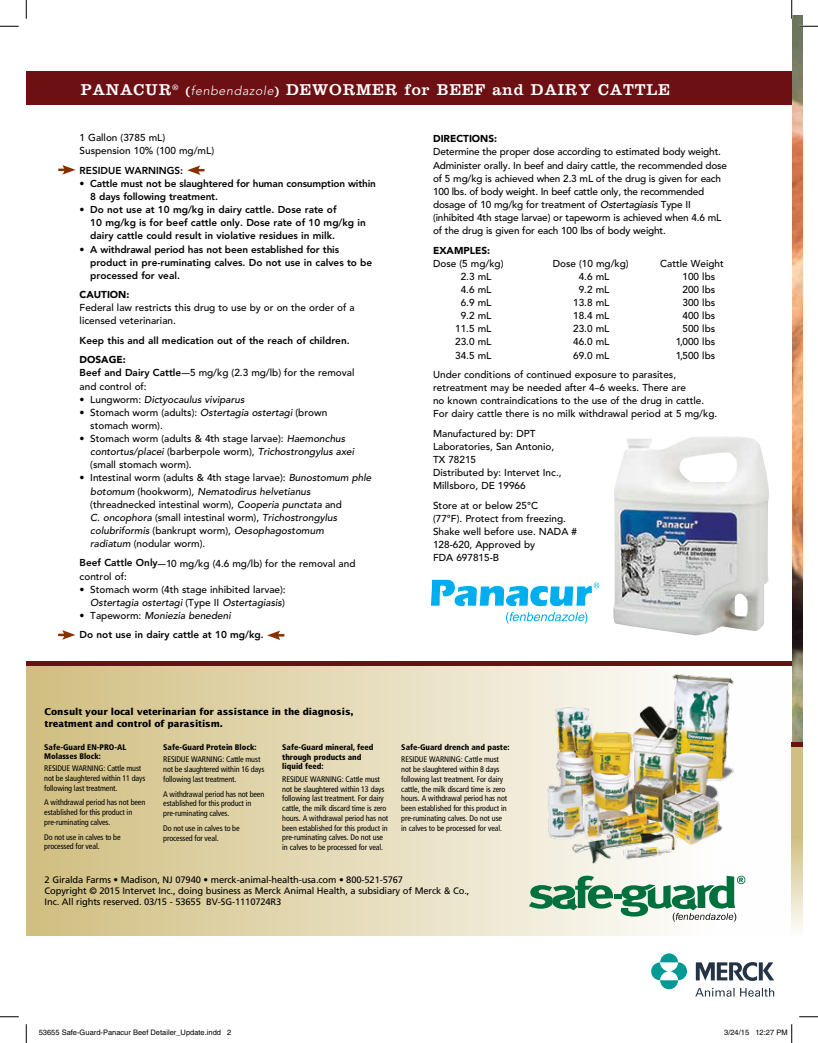
<style>
.page{position:relative;width:818px;height:1043px;background:#fff}
.page>*{position:absolute;margin:0;border:0;box-sizing:border-box;transform-origin:0 0}
.t1{font:16.25px "Clarendon";letter-spacing:.05em;color:#fff}
.t2{font:500 10px/13.1px "Avenir";color:#000}
.t3{font:800 10px/13.1px "Avenir";color:#000}
.t4{font:italic 500 10px "Avenir";color:#000}
.t5{font:900 10px "Avenir";color:#000}
.t6{font:9.38px/11.2px "Frutiger";letter-spacing:-.015em;color:#000}
.t7{font:700 9.38px/11.2px "Lucida Sans";letter-spacing:-.01em;color:#000}
.t8{font:condensed 8.12px/9.8px "Frutiger";letter-spacing:-.015em;color:#000}
.t9{font:900 condensed 8.12px/9.8px "Frutiger";color:#000}
.t10{font:7.5px "Helvetica";color:#000}
.s1{font-size:12.5px}
.s2{font-family:"Avenir";font-weight:300;font-style:italic;font-size:12.5px}
.s3{font-weight:900}
.s4{font-weight:800}
.s5{font-family:"Clarendon";font-weight:400}
.s6{font-weight:800;font-style:normal}
.s7{font-style:normal}
.s8{font-style:italic}
.s9{font-weight:500}
.s10{font-weight:500;font-style:italic}
</style>
<div class="page">
<img style="left:792px;top:15px;width:10px;height:727px">
<svg style="left:792px;top:746px;width:10px;height:184px;background:#dbcc9e"></svg>
<hr style="left:791px;top:742px;width:11px;height:4px;background:#6d1013">
<div style="left:26px;top:665px;width:766px;height:271px;background:linear-gradient(to right,#d1bf81,#fff)"></div>
<div style="left:26px;top:71px;width:765px;height:34px;background:#6d1013"></div>
<svg style="left:58px;top:165px;width:18px;height:10px"></svg>
<svg style="left:187px;top:165px;width:17px;height:10px"></svg>
<svg style="left:58px;top:630px;width:17px;height:10px"></svg>
<svg style="left:267px;top:630px;width:17px;height:10px"></svg>
<img style="left:613px;top:436px;width:156px;height:199px">
<hr style="left:26px;top:661px;width:765px;height:4px;background:#6d1013">
<svg style="left:430px;top:579px;width:169px;height:44px"></svg>
<svg style="left:529px;top:875px;width:216px;height:46px"></svg>
<img style="left:538px;top:665px;width:201px;height:202px">
<svg style="left:651px;top:953px;width:36px;height:36px"></svg>
<svg style="left:695px;top:962px;width:79px;height:34px"></svg>
<svg style="left:0;top:25px;width:19px;height:2px"></svg>
<svg style="left:799px;top:25px;width:19px;height:2px"></svg>
<svg style="left:0;top:1016px;width:19px;height:1px"></svg>
<svg style="left:799px;top:1016px;width:19px;height:1px"></svg>
<svg style="left:25px;top:0;width:2px;height:19px"></svg>
<svg style="left:25px;top:1024px;width:2px;height:18px"></svg>
<svg style="left:791px;top:0;width:1px;height:19px"></svg>
<svg style="left:791px;top:1024px;width:1px;height:18px"></svg>
<h1 class="t1" style="left:81px;top:80px;width:590px">PANACUR<sup>®</sup> <span class="s1">(</span><span class="s2">fenbendazole</span><span class="s1">)</span> DEWORMER for BEEF and DAIRY CATTLE</h1>
<p class="t2" style="left:80px;top:131px;width:136px">1 Gallon (3785 mL)<br>Suspension 10% (100 mg/mL)</p>
<p class="t3" style="left:80px;top:164px;width:105px">RESIDUE WARNINGS:</p>
<p class="t3" style="left:90px;top:177px;width:287px;text-indent:-11px">• Cattle must not be slaughtered for human consumption within<br>8 days following treatment.</p>
<p class="t3" style="left:90px;top:203px;width:277px;text-indent:-11px">• Do not use at 10 mg/kg in dairy cattle. Dose rate of<br>10 mg/kg is for beef cattle only. Dose rate of 10 mg/kg in dairy cattle could result in violative residues in milk.</p>
<p class="t3" style="left:90px;top:242px;width:283px;text-indent:-11px">• A withdrawal period has not been established for this product in pre-ruminating calves. Do not use in calves to be processed for veal.</p>
<p class="t5" style="left:80px;top:289px;width:51px">CAUTION:</p>
<p class="t2" style="left:80px;top:301px;width:276px">Federal law restricts this drug to use by or on the order of a licensed veterinarian.</p>
<p class="t3" style="left:80px;top:334px;width:272px">Keep this and all medication out of the reach of children.</p>
<p class="t2" style="left:80px;top:353px;width:276px"><span class="s3">DOSAGE:<br></span><span class="s4">Beef and Dairy Cattle</span><span class="s5">—</span>5 mg/kg (2.3 mg/lb) for the removal and control of:</p>
<p class="t4" style="left:80px;top:393px;width:166px"><span class="s6">•</span> <span class="s7">Lungworm:</span> Dictyocaulus viviparus</p>
<p class="t2" style="left:90px;top:406px;width:238px;text-indent:-11px"><span class="s4">•</span> Stomach worm (adults): <span class="s8">Ostertagia ostertagi</span> (brown stomach worm).</p>
<p class="t2" style="left:90px;top:432px;width:265px;text-indent:-11px"><span class="s4">•</span> Stomach worm (adults &amp; 4th stage larvae): <span class="s8">Haemonchus contortus/placei</span> (barberpole worm), <span class="s8">Trichostrongylus axei </span>(small stomach worm).</p>
<p class="t2" style="left:90px;top:471px;width:283px;text-indent:-11px"><span class="s4">•</span> Intestinal worm (adults &amp; 4th stage larvae): <span class="s8">Bunostomum phle botomum</span> (hookworm), <span class="s8">Nematodirus helvetianus </span>(threadnecked intestinal worm), <span class="s8">Cooperia punctata</span> and<br><span class="s8">C. oncophora</span> (small intestinal worm), <span class="s8">Trichostrongylus colubriformis</span> (bankrupt worm), <span class="s8">Oesophagostomum<br>radiatum</span> (nodular worm).</p>
<p class="t2" style="left:80px;top:556px;width:277px"><span class="s4">Beef Cattle Only</span><span class="s5">—</span>10 mg/kg (4.6 mg/lb) for the removal and control of:</p>
<p class="t2" style="left:80px;top:583px;width:207px;text-align:right"><span class="s4">•</span> Stomach worm (4th stage inhibited larvae):<br><span class="s8">Ostertagia ostertagi</span> (Type II <span class="s8">Ostertagiasis</span>)</p>
<p class="t3" style="left:80px;top:606px;width:186px;line-height:19.4px">• <span class="s9">Tapeworm:</span> <span class="s10">Moniezia benedeni<br></span>Do not use in dairy cattle at 10 mg/kg.</p>
<p class="t5" style="left:433px;top:133px;width:66px">DIRECTIONS:</p>
<p class="t2" style="left:433px;top:146px;width:295px">Determine the proper dose according to estimated body weight.<br>Administer orally. In beef and dairy cattle, the recommended dose of 5 mg/kg is achieved when 2.3 mL of the drug is given for each 100 lbs. of body weight. In beef cattle only, the recommended dosage of 10 mg/kg for treatment of <span class="s8">Ostertagiasis</span> Type II (inhibited 4th stage larvae) or tapeworm is achieved when 4.6 mL of the drug is given for each 100 lbs of body weight.</p>
<p class="t5" style="left:433px;top:244px;width:59px">EXAMPLES:</p>
<p class="t2" style="left:433px;top:257px;width:72px">Dose (5 mg/kg)</p>
<p class="t2" style="left:552px;top:257px;width:77px">Dose (10 mg/kg)</p>
<p class="t2" style="left:660px;top:257px;width:65px">Cattle Weight</p>
<p class="t2" style="left:460px;top:270px;width:32px">2.3 mL</p>
<p class="t2" style="left:578px;top:270px;width:32px">4.6 mL</p>
<p class="t2" style="left:682px;top:270px;width:34px">100 lbs</p>
<p class="t2" style="left:460px;top:283px;width:32px">4.6 mL</p>
<p class="t2" style="left:578px;top:283px;width:32px">9.2 mL</p>
<p class="t2" style="left:682px;top:283px;width:34px">200 lbs</p>
<p class="t2" style="left:460px;top:296px;width:32px">6.9 mL</p>
<p class="t2" style="left:573px;top:296px;width:38px">13.8 mL</p>
<p class="t2" style="left:682px;top:296px;width:34px">300 lbs</p>
<p class="t2" style="left:460px;top:309px;width:32px">9.2 mL</p>
<p class="t2" style="left:573px;top:309px;width:38px">18.4 mL</p>
<p class="t2" style="left:682px;top:309px;width:34px">400 lbs</p>
<p class="t2" style="left:455px;top:322px;width:38px">11.5 mL</p>
<p class="t2" style="left:573px;top:322px;width:38px">23.0 mL</p>
<p class="t2" style="left:682px;top:322px;width:34px">500 lbs</p>
<p class="t2" style="left:455px;top:335px;width:38px">23.0 mL</p>
<p class="t2" style="left:573px;top:335px;width:38px">46.0 mL</p>
<p class="t2" style="left:675px;top:335px;width:41px">1,000 lbs</p>
<p class="t2" style="left:455px;top:349px;width:38px">34.5 mL</p>
<p class="t2" style="left:573px;top:349px;width:38px">69.0 mL</p>
<p class="t2" style="left:433px;top:345px;width:283px;line-height:19.4px;text-indent:242px">1,500 lbs<br>Under conditions of continued exposure to parasites,</p>
<p class="t2" style="left:433px;top:381px;width:286px">retreatment may be needed after 4<span class="s5">–</span>6 weeks. There are<br>no known contraindications to the use of the drug in cattle.<br>For dairy cattle there is no milk withdrawal period at 5 mg/kg.</p>
<p class="t2" style="left:433px;top:427px;width:130px">Manufactured by: DPT<br>Laboratories, San Antonio,<br>TX 78215<br>Distributed by: Intervet Inc.,<br>Millsboro, DE 19966</p>
<p class="t2" style="left:433px;top:499px;width:145px">Store at or below 25°C<br>(77°F). Protect from freezing.<br>Shake well before use. NADA #<br>128-620, Approved by<br>FDA 697815-B</p>
<p class="t7" style="left:45px;top:706px;width:310px">Consult your local veterinarian for assistance in the diagnosis, treatment and control of parasitism.</p>
<p class="t9" style="left:44px;top:742px;width:84px;line-height:8.8px">Safe-Guard EN-PRO-AL<br>Molasses Block:</p>
<p class="t8" style="left:44px;top:763px;width:103px">RESIDUE WARNING: Cattle must not be slaughtered within 11 days following last treatment.</p>
<p class="t8" style="left:44px;top:797px;width:103px">A withdrawal period has not been established for this product in pre-ruminating calves.</p>
<p class="t8" style="left:44px;top:832px;width:78px">Do not use in calves to be processed for veal.</p>
<p class="t9" style="left:282px;top:742px;width:93px">Safe-Guard mineral, feed through products and liquid feed:</p>
<p class="t8" style="left:282px;top:774px;width:107px">RESIDUE WARNING: Cattle must not be slaughtered within 13 days following last treatment. For dairy cattle, the milk discard time is zero hours. A withdrawal period has not been established for this product in pre-ruminating calves. Do not use in calves to be processed for veal.</p>
<p class="t9" style="left:163px;top:742px;width:95px">Safe-Guard Protein Block:</p>
<p class="t8" style="left:163px;top:754px;width:103px">RESIDUE WARNING: Cattle must not be slaughtered within 16 days following last treatment.</p>
<p class="t8" style="left:163px;top:789px;width:103px">A withdrawal period has not been established for this product in pre-ruminating calves.</p>
<p class="t8" style="left:163px;top:823px;width:78px">Do not use in calves to be processed for veal.</p>
<p class="t9" style="left:401px;top:742px;width:110px">Safe-Guard drench and paste:</p>
<p class="t8" style="left:401px;top:754px;width:107px">RESIDUE WARNING: Cattle must not be slaughtered within 8 days following last treatment. For dairy cattle, the milk discard time is zero hours. A withdrawal period has not been established for this product in pre-ruminating calves. Do not use in calves to be processed for veal.</p>
<p class="t6" style="left:45px;top:873px;width:426px">2 Giralda Farms • Madison, NJ 07940 • merck-animal-health-usa.com • 800-521-5767<br>Copyright © 2015 Intervet Inc., doing business as Merck Animal Health, a subsidiary of Merck &amp; Co.,<br>Inc. All rights reserved. 03/15 - 53655 BV-SG-1110724R3</p>
<p class="t10" style="left:39px;top:1028px;width:194px">53655 Safe-Guard-Panacur Beef Detailer_Update.indd 2</p>
<p class="t10" style="left:724px;top:1028px;width:65px">3/24/15 12:27 PM</p>
</div>
